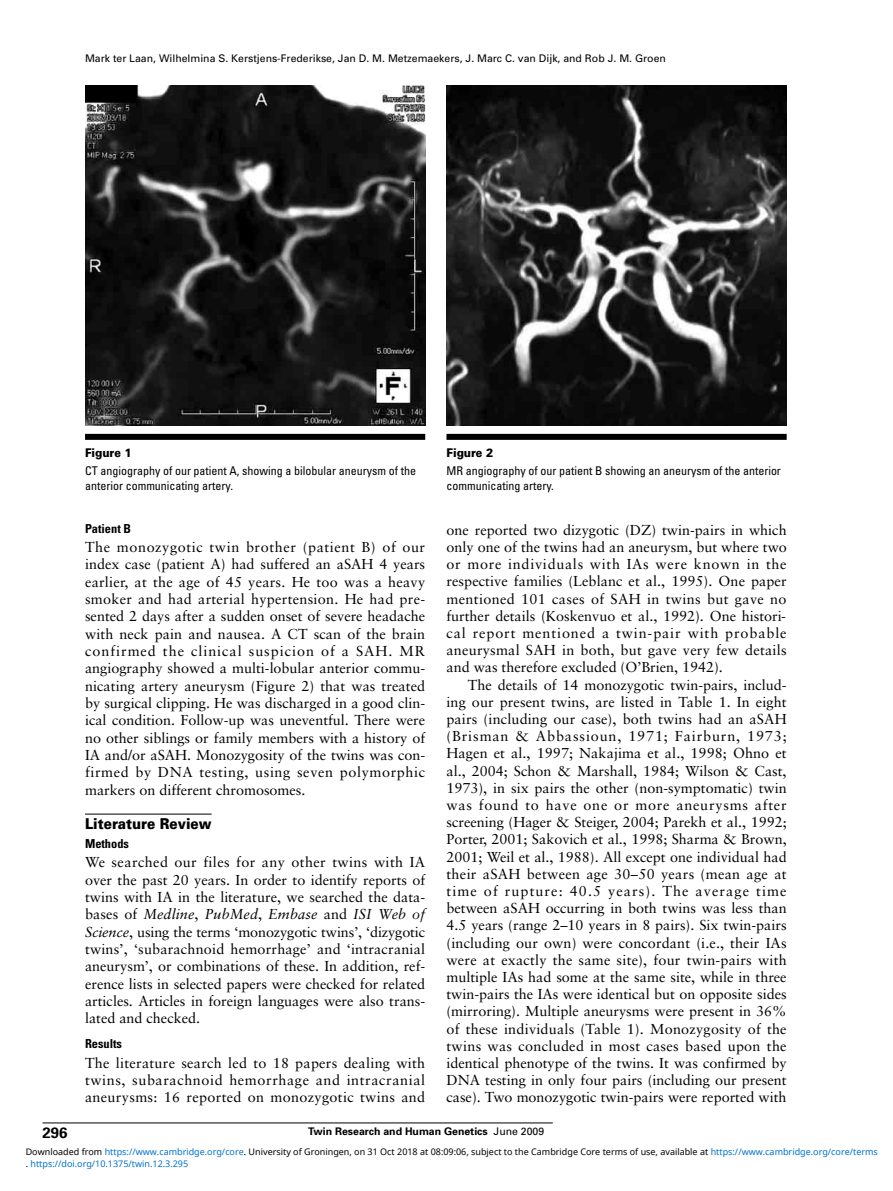
<style>
.page{position:relative;width:893px;height:1191px;background:#fff}
.page>*{position:absolute;margin:0;border:0;box-sizing:border-box;transform-origin:0 0}
.t1{font:900 15px "Univers";color:#000;scale:.9 1}
.t2{font:700 15px "Univers";color:#000}
.t3{font:14.4px/17.2px "Sabon";color:#000;text-align:justify}
.t4{font:700 condensed 12.3px "Univers";color:#000}
.t5{font:condensed 12px/14.2px "Univers";color:#000}
.t6{font:900 12px "Univers";color:#000;scale:.9 1}
.t7{font:10.5px "Univers";color:#000}
.t8{font:700 10.5px "Univers";color:#000}
.t9{font:9px "Noto Sans";color:#000}
.t10{font:9px "Noto Sans";color:#0172cf}
.s1{font-style:italic}
.s2{font-weight:400}
.s3{color:#0172cf}
.s4{color:#000}
</style>
<div class="page">
<hr style="left:85px;top:814px;width:127px;height:1px;background:#000">
<hr style="left:43px;top:1122px;width:510px;height:1px;background:#000">
<img style="left:85px;top:85px;width:340px;height:340px">
<div style="left:85px;top:434px;width:340px;height:6px;background:#000"></div>
<img style="left:446px;top:85px;width:341px;height:340px">
<div style="left:446px;top:434px;width:341px;height:6px;background:#000"></div>
<p class="t7" style="left:85px;top:54px;width:582px">Mark ter Laan, Wilhelmina S. Kerstjens-Frederikse, Jan D. M. Metzemaekers, J. Marc C. van Dijk, and Rob J. M. Groen</p>
<p class="t6" style="left:85px;top:448px;width:53px">Figure 1</p>
<p class="t5" style="left:85px;top:465px;width:333px">CT angiography of our patient A, showing a bilobular aneurysm of the anterior communicating artery.</p>
<p class="t4" style="left:85px;top:524px;width:48px">Patient B</p>
<p class="t3" style="left:85px;top:539px;width:342px">The monozygotic twin brother (patient B) of our index case (patient A) had suffered an aSAH 4 years earlier, at the age of 45 years. He too was a heavy smoker and had arterial hypertension. He had pre&shy;sented 2 days after a sudden onset of severe headache with neck pain and nausea. A CT scan of the brain confirmed the clinical suspicion of a SAH. MR angiography showed a multi-lobular anterior commu&shy;nicating artery aneurysm (Figure 2) that was treated by surgical clipping. He was discharged in a good clin&shy;ical condition. Follow-up was uneventful. There were no other siblings or family members with a history of IA and/or aSAH. Monozygosity of the twins was con&shy;firmed by DNA testing, using seven polymorphic markers on different chromosomes.</p>
<p class="t1" style="left:85px;top:818px;width:142px">Literature Review</p>
<p class="t4" style="left:85px;top:839px;width:45px">Methods</p>
<p class="t3" style="left:85px;top:855px;width:342px">We searched our files for any other twins with IA over the past 20 years. In order to identify reports of twins with IA in the literature, we searched the data&shy;bases of <span class="s1">Medline</span>, <span class="s1">PubMed</span>, <span class="s1">Embase</span> and <span class="s1">ISI Web of Science</span>, using the terms ‘monozygotic twins’, ‘dizygotic twins’, ‘subarachnoid hemorrhage’ and ‘intracranial aneurysm’, or combinations of these. In addition, ref&shy;erence lists in selected papers were checked for related articles. Articles in foreign languages were also trans&shy;lated and checked.</p>
<p class="t4" style="left:85px;top:1039px;width:39px">Results</p>
<p class="t3" style="left:85px;top:1055px;width:342px">The literature search led to 18 papers dealing with twins, subarachnoid hemorrhage and intracranial aneurysms: 16 reported on monozygotic twins and</p>
<p class="t6" style="left:446px;top:448px;width:53px">Figure 2</p>
<p class="t5" style="left:446px;top:465px;width:336px">MR angiography of our patient B showing an aneurysm of the anterior communicating artery.</p>
<p class="t3" style="left:446px;top:522px;width:342px">one reported two dizygotic (DZ) twin-pairs in which only one of the twins had an aneurysm, but where two or more individuals with IAs were known in the respective families (Leblanc et al., 1995). One paper mentioned 101 cases of SAH in twins but gave no further details (Koskenvuo et al., 1992). One histori&shy;cal report mentioned a twin-pair with probable aneurysmal SAH in both, but gave very few details and was therefore excluded (O’Brien, 1942).</p>
<p class="t3" style="left:446px;top:677px;width:342px;text-indent:21px">The details of 14 monozygotic twin-pairs, includ&shy;ing our present twins, are listed in Table 1. In eight pairs (including our case), both twins had an aSAH (Brisman &amp; Abbassioun, 1971; Fairburn, 1973; Hagen et al., 1997; Nakajima et al., 1998; Ohno et al., 2004; Schon &amp; Marshall, 1984; Wilson &amp; Cast, 1973), in six pairs the other (non-symptomatic) twin was found to have one or more aneurysms after screening (Hager &amp; Steiger, 2004; Parekh et al., 1992; Porter, 2001; Sakovich et al., 1998; Sharma &amp; Brown, 2001; Weil et al., 1988). All except one individual had their aSAH between age 30–50 years (mean age at time of rupture: 40.5 years). The average time between aSAH occurring in both twins was less than 4.5 years (range 2–10 years in 8 pairs). Six twin-pairs (including our own) were concordant (i.e., their IAs were at exactly the same site), four twin-pairs with multiple IAs had some at the same site, while in three twin-pairs the IAs were identical but on opposite sides (mirroring). Multiple aneurysms were present in 36% of these individuals (Table 1). Monozygosity of the twins was concluded in most cases based upon the identical phenotype of the twins. It was confirmed by DNA testing in only four pairs (including our present case). Two monozygotic twin-pairs were reported with</p>
<p class="t2" style="left:43px;top:1127px;width:26px">296</p>
<p class="t8" style="left:308px;top:1127px;width:238px">Twin Research and Human Genetics <span class="s2">June 2009</span></p>
<p class="t9" style="left:26px;top:1145px;width:854px">Downloaded from <span class="s3">https://www.cambridge.org/core</span>. University of Groningen, on 31 Oct 2018 at 08:09:06, subject to the Cambridge Core terms of use, available at <span class="s3">https://www.cambridge.org/core/terms</span></p>
<p class="t10" style="left:26px;top:1157px;width:164px"><span class="s4">.</span> https://doi.org/10.1375/twin.12.3.295</p>
</div>
